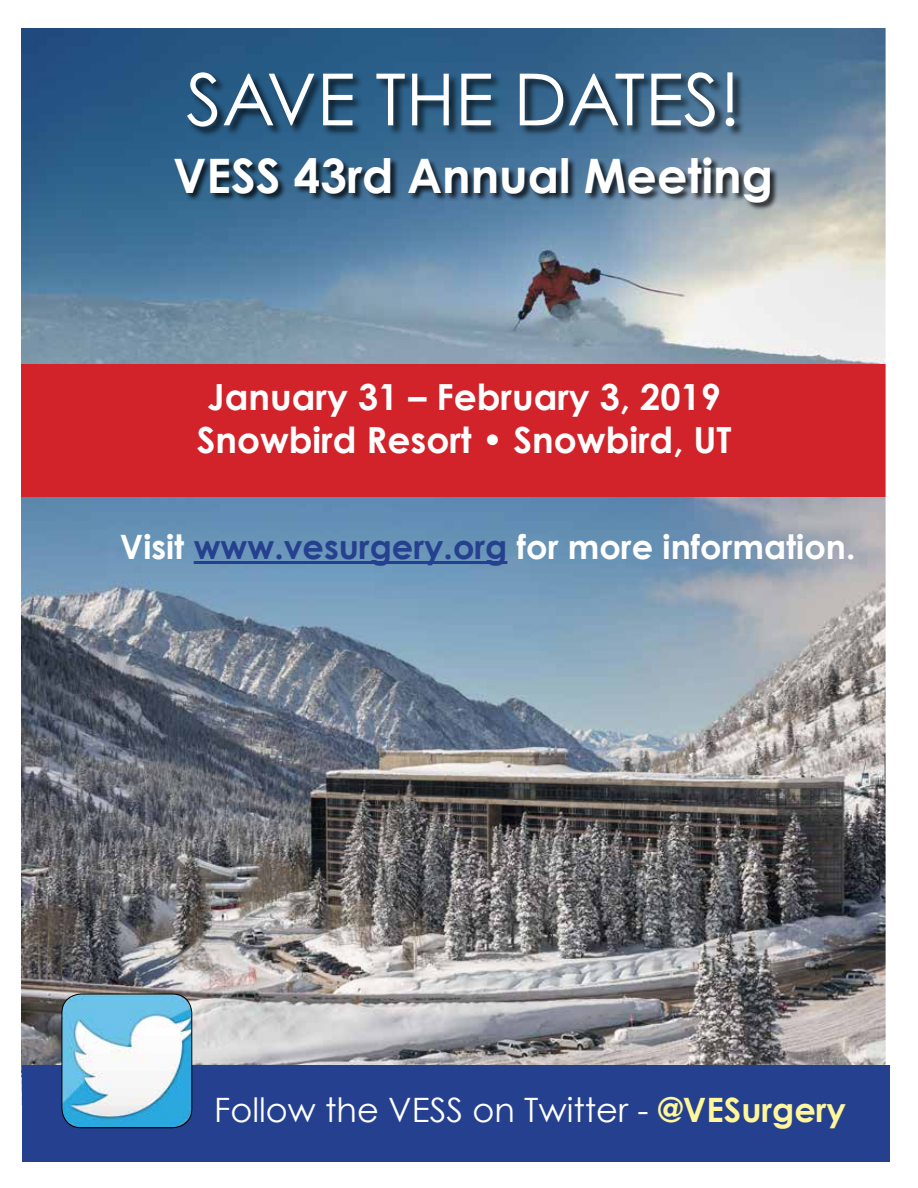
<style>
.page{position:relative;width:918px;height:1188px;background:#fff}
.page>*{position:absolute;margin:0;border:0;box-sizing:border-box;transform-origin:0 0}
.t1{font:71.85px "Century Gothic";color:#fff}
.t2{font:700 47.55px "Century Gothic";color:#fff}
.t3{font:700 36px/43.2px "Century Gothic";color:#fff}
.t4{font:700 33.6px "Century Gothic";color:#fff}
.t5{font:33.6px "Century Gothic";color:#fff}
.s1{color:#25408f}
.s2{font-weight:700;color:#fff799}
</style>
<div class="page">
<img style="left:22px;top:28px;width:864px;height:336px">
<img style="left:21px;top:495px;width:865px;height:609px">
<div style="left:22px;top:364px;width:870px;height:133px;background:#d2232a"></div>
<div style="left:187px;top:72px;width:559px;height:66px;background:#000;opacity:.75"></div>
<div style="left:174px;top:157px;width:605px;height:54px;background:#000;opacity:.75"></div>
<svg style="left:886px;top:364px;width:6px;height:798px"></svg>
<hr style="left:194px;top:561px;width:313px;height:3px;background:#25408f">
<div style="left:22px;top:1065px;width:868px;height:96px;background:#25408f"></div>
<img style="left:62px;top:994px;width:130px;height:133px">
<div style="left:61px;top:994px;width:131px;height:134px;border:1px solid #000;border-radius:19px"></div>
<h1 class="t1" style="left:186px;top:56px;width:556px">SAVE THE DATES!</h1>
<h2 class="t2" style="left:173px;top:146px;width:601px">VESS 43rd Annual Meeting</h2>
<p class="t3" style="left:197px;top:374px;width:536px">January 31 – February 3, 2019<br>Snowbird Resort • Snowbird, UT</p>
<p class="t4" style="left:120px;top:526px;width:737px">Visit <span class="s1">www.vesurgery.org</span> for more information.</p>
<p class="t5" style="left:214px;top:1089px;width:633px">Follow the VESS on Twitter - <span class="s2">@VESurgery</span></p>
</div>
